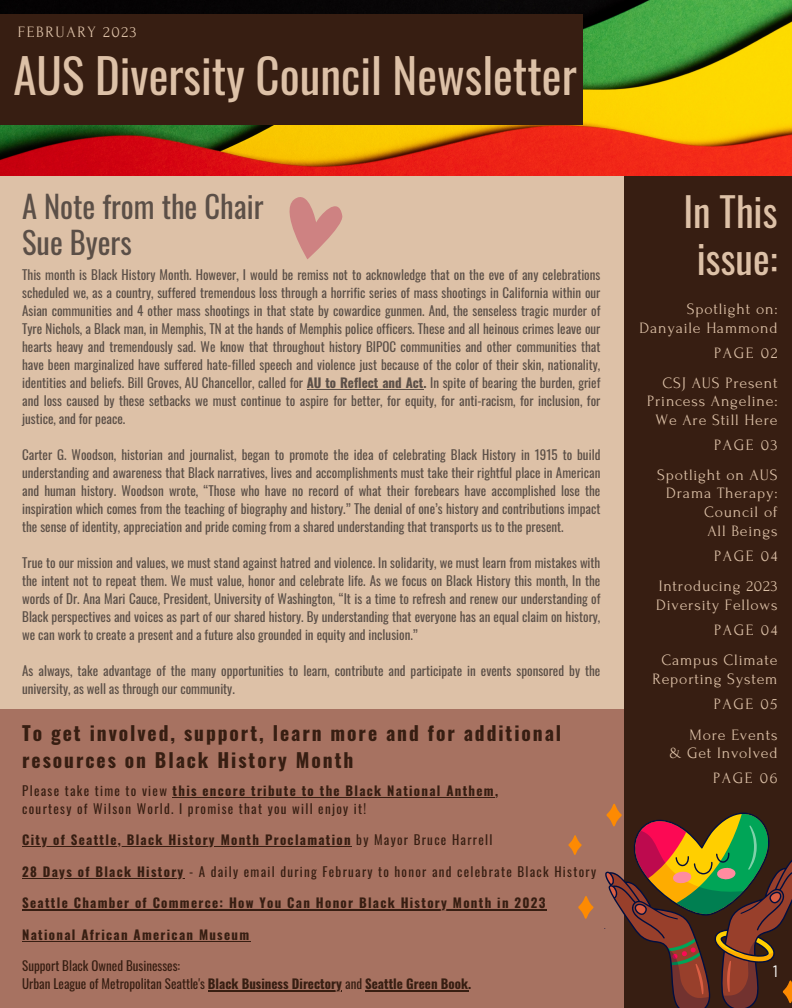
<style>
.page{position:relative;width:792px;height:1008px;background:#ddc1a7}
.page>*{position:absolute;margin:0;border:0;box-sizing:border-box;transform-origin:0 0}
.t1{font:47px "Oswald";color:#ddc1a7}
.t2{font:39.6px "Oswald";color:#ddc1a7}
.t3{font:30.5px "Oswald";color:#5b4f47}
.t4{font:700 19.5px/27px "Oswald";letter-spacing:.1em;color:#371e12}
.t5{font:semi-condensed 16.4px "Barlow";color:#f8f7f4}
.t6{font:15.8px/18.8px "Forum";letter-spacing:.05em;color:#ddc1a7;text-align:right}
.t7{font:15.8px "Forum";letter-spacing:.1em;color:#ddc1a7}
.t8{font:13px/18px "Oswald";color:#5b4f47;text-align:justify}
.t9{font:700 13px "Oswald";letter-spacing:.1em;color:#371e12}
.t10{font:13px "Oswald";letter-spacing:.1em;color:#371e12}
.t11{font:700 13px "Oswald";color:#371e12}
.t12{font:13px "Oswald";color:#371e12}
.s1{font-weight:700}
.s2{font-weight:400}
</style>
<div class="page">
<div style="left:624px;top:147px;width:168px;height:861px;background:#371e12"></div>
<img style="left:0;top:0;width:792px;height:176px">
<div style="left:0;top:14px;width:583px;height:110px;background:#371e12"></div>
<div style="left:0;top:710px;width:624px;height:298px;background:#a77261"></div>
<hr style="left:307px;top:389px;width:117px;height:1px;background:#5b4f47">
<svg style="left:568px;top:804px;width:224px;height:204px"></svg>
<div style="left:440px;top:929px;width:184px;height:79px;background:#a77261"></div>
<hr style="left:173px;top:797px;width:322px;height:1px;background:#371e12">
<hr style="left:22px;top:846px;width:330px;height:1px;background:#371e12">
<hr style="left:22px;top:878px;width:163px;height:1px;background:#371e12">
<hr style="left:22px;top:909px;width:525px;height:1px;background:#371e12">
<hr style="left:22px;top:941px;width:228px;height:1px;background:#371e12">
<hr style="left:208px;top:990px;width:134px;height:1px;background:#371e12">
<hr style="left:365px;top:990px;width:103px;height:1px;background:#371e12">
<div style="left:624px;top:949px;width:40px;height:59px;background:#371e12"></div>
<div style="left:624px;top:936px;width:15px;height:72px;background:#371e12"></div>
<svg style="left:289px;top:197px;width:54px;height:62px"></svg>
<p class="t7" style="left:18px;top:24px;width:120px">FEBRUARY 2023</p>
<p class="t1" style="left:13px;top:39px;width:565px">AUS Diversity Council Newsletter</p>
<p class="t3" style="left:22px;top:183px;width:243px">A Note from the Chair</p>
<p class="t3" style="left:22px;top:219px;width:111px">Sue Byers</p>
<p class="t8" style="left:22px;top:265px;width:580px">This month is Black History Month. However, I would be remiss not to acknowledge that on the eve of any celebrations scheduled we, as a country, suffered tremendous loss through a horrific series of mass shootings in California within our Asian communities and 4 other mass shootings in that state by cowardice gunmen. And, the senseless tragic murder of Tyre Nichols, a Black man, in Memphis, TN at the hands of Memphis police officers. These and all heinous crimes leave our hearts heavy and tremendously sad. We know that throughout history BIPOC communities and other communities that have been marginalized have suffered hate-filled speech and violence just because of the color of their skin, nationality, identities and beliefs. Bill Groves, AU Chancellor, called for <span class="s1">AU to Reflect and Act.</span> In spite of bearing the burden, grief and loss caused by these setbacks we must continue to aspire for better, for equity, for anti-racism, for inclusion, for justice, and for peace.</p>
<p class="t8" style="left:22px;top:445px;width:580px">Carter G. Woodson, historian and journalist, began to promote the idea of celebrating Black History in 1915 to build understanding and awareness that Black narratives, lives and accomplishments must take their rightful place in American and human history. Woodson wrote, “Those who have no record of what their forebears have accomplished lose the inspiration which comes from the teaching of biography and history.” The denial of one’s history and contributions impact the sense of identity, appreciation and pride coming from a shared understanding that transports us to the present.</p>
<p class="t8" style="left:22px;top:553px;width:580px">True to our mission and values, we must stand against hatred and violence. In solidarity, we must learn from mistakes with the intent not to repeat them. We must value, honor and celebrate life. As we focus on Black History this month, In the words of Dr. Ana Mari Cauce, President, University of Washington, “It is a time to refresh and renew our understanding of Black perspectives and voices as part of our shared history. By understanding that everyone has an equal claim on history, we can work to create a present and a future also grounded in equity and inclusion.”</p>
<p class="t8" style="left:22px;top:661px;width:580px">As always, take advantage of the many opportunities to learn, contribute and participate in events sponsored by the university, as well as through our community.</p>
<p class="t4" style="left:22px;top:719px;width:541px">To get involved, support, learn more and for additional resources on Black History Month</p>
<p class="t9" style="left:22px;top:780px;width:477px"><span class="s2">Please take time to view</span> this encore tribute to the Black National Anthem,</p>
<p class="t10" style="left:22px;top:798px;width:345px">courtesy of Wilson World. I promise that you will enjoy it!</p>
<p class="t9" style="left:22px;top:830px;width:472px">City of Seattle, Black History Month Proclamation <span class="s2">by Mayor Bruce Harrell</span></p>
<p class="t10" style="left:22px;top:861px;width:575px"><span class="s1">28 Days of Black History</span> - A daily email during February to honor and celebrate Black History</p>
<p class="t9" style="left:22px;top:893px;width:525px">Seattle Chamber of Commerce: How You Can Honor Black History Month in 2023</p>
<p class="t9" style="left:22px;top:924px;width:228px">National African American Museum</p>
<p class="t12" style="left:22px;top:956px;width:159px">Support Black Owned Businesses:</p>
<p class="t11" style="left:22px;top:974px;width:451px"><span class="s2">Urban League of Metropolitan Seattle's</span> Black Business Directory <span class="s2">and</span> Seattle Green Book.</p>
<p class="t2" style="left:683px;top:181px;width:96px">In This</p>
<p class="t2" style="left:697px;top:228px;width:82px">issue:</p>
<p class="t6" style="left:640px;top:300px;width:139px">Spotlight on:<br>Danyaile Hammond</p>
<p class="t6" style="left:714px;top:343px;width:65px">PAGE 02</p>
<p class="t6" style="left:647px;top:373px;width:132px">CSJ AUS Present<br>Princess Angeline:<br>We Are Still Here</p>
<p class="t6" style="left:714px;top:436px;width:65px">PAGE 03</p>
<p class="t6" style="left:657px;top:466px;width:122px">Spotlight on AUS<br>Drama Therapy:<br>Council of</p>
<p class="t6" style="left:707px;top:522px;width:72px">All Beings</p>
<p class="t6" style="left:714px;top:546px;width:65px">PAGE 04</p>
<p class="t6" style="left:656px;top:577px;width:123px;text-align:left">Introducing 2023<br>Diversity Fellows</p>
<p class="t6" style="left:714px;top:620px;width:65px">PAGE 04</p>
<p class="t6" style="left:662px;top:651px;width:117px">Campus Climate</p>
<p class="t6" style="left:652px;top:670px;width:127px">Reporting System</p>
<p class="t6" style="left:714px;top:695px;width:65px">PAGE 05</p>
<p class="t6" style="left:690px;top:725px;width:89px">More Events</p>
<p class="t6" style="left:669px;top:744px;width:110px">&amp; Get Involved</p>
<p class="t6" style="left:713px;top:769px;width:66px">PAGE 06</p>
<p class="t5" style="left:773px;top:961px;width:6px">1</p>
</div>
